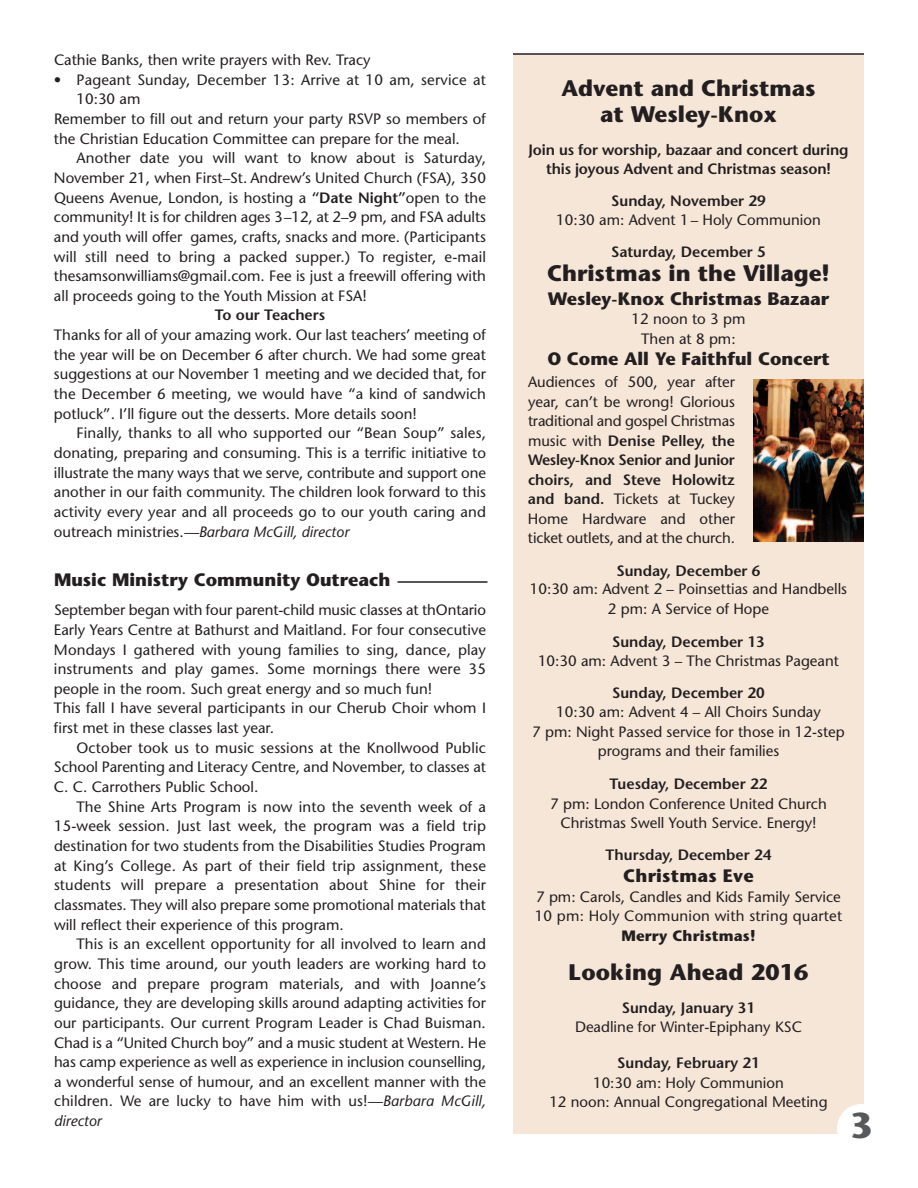
<style>
.page{position:relative;width:918px;height:1188px;background:#fff}
.page>*{position:absolute;margin:0;border:0;box-sizing:border-box;transform-origin:0 0}
.t1{font:700 36px "Stone Sans";color:#57585a}
.t2{font:700 22.5px/25.5px "Stone Sans";color:#231f20;text-align:center}
.t3{font:700 18px "Stone Sans";color:#231f20}
.t4{font:15px/19.6px "Stone Sans";color:#231f20;text-align:justify}
.t5{font:600 15px/19.5px "Stone Sans";color:#231f20;text-align:center}
.t6{font:700 15px "Stone Sans";letter-spacing:.01em;color:#231f20}
.s1{font-weight:600}
.s2{font-style:italic}
</style>
<div class="page">
<div style="left:513px;top:54px;width:351px;height:1080px;background:#f6e6d8"></div>
<img style="left:753px;top:380px;width:111px;height:162px">
<hr style="left:513px;top:53px;width:351px;height:2px;background:#231f20">
<div style="left:837px;top:1104px;width:49px;height:49px;background:#fff;border-radius:50%"></div>
<hr style="left:398px;top:581px;width:90px;height:2px;background:#231f20">
<p class="t4" style="left:54px;top:52px;width:318px">Cathie Banks, then write prayers with Rev. Tracy</p>
<p class="t4" style="left:54px;top:71px;width:433px">• Pageant Sunday, December 13: Arrive at 10 am, service at</p>
<p class="t4" style="left:76px;top:91px;width:65px">10:30 am</p>
<p class="t4" style="left:54px;top:111px;width:433px">Remember to fill out and return your party RSVP so members of</p>
<p class="t4" style="left:54px;top:130px;width:407px">the Christian Education Committee can prepare for the meal.</p>
<p class="t4" style="left:76px;top:150px;width:411px">Another date you will want to know about is Saturday,</p>
<p class="t4" style="left:54px;top:169px;width:434px">November 21, when First–St. Andrew’s United Church (FSA), 350</p>
<p class="t4" style="left:54px;top:189px;width:433px">Queens Avenue, London, is hosting a <span class="s1">“Date Night”</span>open to the</p>
<p class="t4" style="left:54px;top:209px;width:434px">community! It is for children ages 3–12, at 2–9 pm, and FSA adults</p>
<p class="t4" style="left:54px;top:228px;width:434px">and youth will offer games, crafts, snacks and more. (Participants</p>
<p class="t4" style="left:54px;top:248px;width:433px">will still need to bring a packed supper.) To register, e-mail</p>
<p class="t4" style="left:54px;top:268px;width:434px">thesamsonwilliams@gmail.com. Fee is just a freewill offering with</p>
<p class="t4" style="left:54px;top:287px;width:314px">all proceeds going to the Youth Mission at FSA!</p>
<p class="t5" style="left:215px;top:307px;width:112px">To our Teachers</p>
<p class="t4" style="left:54px;top:327px;width:434px">Thanks for all of your amazing work. Our last teachers’ meeting of the year will be on December 6 after church. We had some great suggestions at our November 1 meeting and we decided that, for the December 6 meeting, we would have “a kind of sandwich potluck”. I’ll figure out the desserts. More details soon!</p>
<p class="t4" style="left:54px;top:425px;width:434px;text-indent:23px">Finally, thanks to all who supported our “Bean Soup” sales, donating, preparing and consuming. This is a terrific initiative to illustrate the many ways that we serve, contribute and support one another in our faith community. The children look forward to this activity every year and all proceeds go to our youth caring and outreach ministries.<span class="s2">—Barbara McGill, director</span></p>
<p class="t3" style="left:54px;top:573px;width:338px">Music Ministry Community Outreach</p>
<p class="t4" style="left:54px;top:602px;width:434px;text-align:left">September began with four parent-child music classes at thOntario Early Years Centre at Bathurst and Maitland. For four consecutive Mondays I gathered with young families to sing, dance, play instruments and play games. Some mornings there were 35 people in the room. Such great energy and so much fun!<br>This fall I have several participants in our Cherub Choir whom I first met in these classes last year.</p>
<p class="t4" style="left:54px;top:739px;width:433px;text-indent:23px">October took us to music sessions at the Knollwood Public School Parenting and Literacy Centre, and November, to classes at C. C. Carrothers Public School.</p>
<p class="t4" style="left:54px;top:798px;width:434px;text-indent:22px">The Shine Arts Program is now into the seventh week of a 15-week session. Just last week, the program was a field trip destination for two students from the Disabilities Studies Program at King’s College. As part of their field trip assignment, these students will prepare a presentation about Shine for their classmates. They will also prepare some promotional materials that will reflect their experience of this program.</p>
<p class="t4" style="left:54px;top:936px;width:434px;text-indent:22px">This is an excellent opportunity for all involved to learn and grow. This time around, our youth leaders are working hard to choose and prepare program materials, and with Joanne’s guidance, they are developing skills around adapting activities for our participants. Our current Program Leader is Chad Buisman.<br>Chad is a “United Church boy” and a music student at Western. He has camp experience as well as experience in inclusion counselling, a wonderful sense of humour, and an excellent manner with the children. We are lucky to have him with us!<span class="s2">—Barbara McGill, director</span></p>
<h2 class="t2" style="left:561px;top:78px;width:256px">Advent and Christmas at Wesley-Knox</h2>
<p class="t5" style="left:529px;top:141px;width:321px">Join us for worship, bazaar and concert during this joyous Advent and Christmas season!</p>
<p class="t5" style="left:611px;top:192px;width:156px">Sunday, November 29</p>
<p class="t4" style="left:556px;top:212px;width:266px">10:30 am: Advent 1– Holy Communion</p>
<p class="t5" style="left:611px;top:243px;width:156px">Saturday, December 5</p>
<h2 class="t2" style="left:547px;top:262px;width:284px">Christmas in the Village!</h2>
<p class="t3" style="left:548px;top:291px;width:283px">Wesley-Knox Christmas Bazaar</p>
<p class="t4" style="left:632px;top:311px;width:115px;text-align:center">12 noon to 3 pm<br>Then at 8 pm:</p>
<p class="t3" style="left:547px;top:351px;width:284px">O Come All Ye Faithful Concert</p>
<p class="t4" style="left:528px;top:374px;width:209px">Audiences of 500, year after year, can’t be wrong! Glorious traditional and gospel Christmas music with <span class="s1">Denise Pelley, the Wesley-Knox Senior and Junior choirs, and Steve Holowitz and band.</span> Tickets at Tuckey Home Hardware and other ticket outlets, and at the church.</p>
<p class="t5" style="left:616px;top:563px;width:146px">Sunday, December 6</p>
<p class="t4" style="left:530px;top:581px;width:319px;text-align:center">10:30 am: Advent 2 – Poinsettias and Handbells<br>2 pm: A Service of Hope</p>
<p class="t5" style="left:612px;top:633px;width:154px">Sunday, December 13</p>
<p class="t4" style="left:538px;top:653px;width:302px">10:30 am: Advent 3 – The Christmas Pageant</p>
<p class="t5" style="left:612px;top:684px;width:154px">Sunday, December 20</p>
<p class="t4" style="left:532px;top:704px;width:314px;text-align:center">10:30 am: Advent 4 – All Choirs Sunday<br>7 pm: Night Passed service for those in 12-step programs and their families</p>
<p class="t5" style="left:610px;top:776px;width:159px">Tuesday, December 22</p>
<p class="t4" style="left:550px;top:795px;width:278px;text-align:center">7 pm: London Conference United Church<br>Christmas Swell Youth Service. Energy!</p>
<p class="t5" style="left:606px;top:846px;width:167px">Thursday, December 24</p>
<p class="t3" style="left:623px;top:869px;width:132px">Christmas Eve</p>
<p class="t4" style="left:535px;top:888px;width:309px">7 pm: Carols, Candles and Kids Family Service<br>10 pm: Holy Communion with string quartet</p>
<p class="t6" style="left:621px;top:930px;width:136px">Merry Christmas!</p>
<h2 class="t2" style="left:569px;top:961px;width:241px">Looking Ahead 2016</h2>
<p class="t5" style="left:622px;top:999px;width:135px">Sunday, January 31</p>
<p class="t4" style="left:575px;top:1019px;width:228px">Deadline for Winter-Epiphany KSC</p>
<p class="t5" style="left:617px;top:1055px;width:144px">Sunday, February 21</p>
<p class="t4" style="left:549px;top:1074px;width:280px;text-align:center">10:30 am: Holy Communion<br>12 noon: Annual Congregational Meeting</p>
<h1 class="t1" style="left:850px;top:1111px;width:24px">3</h1>
</div>
